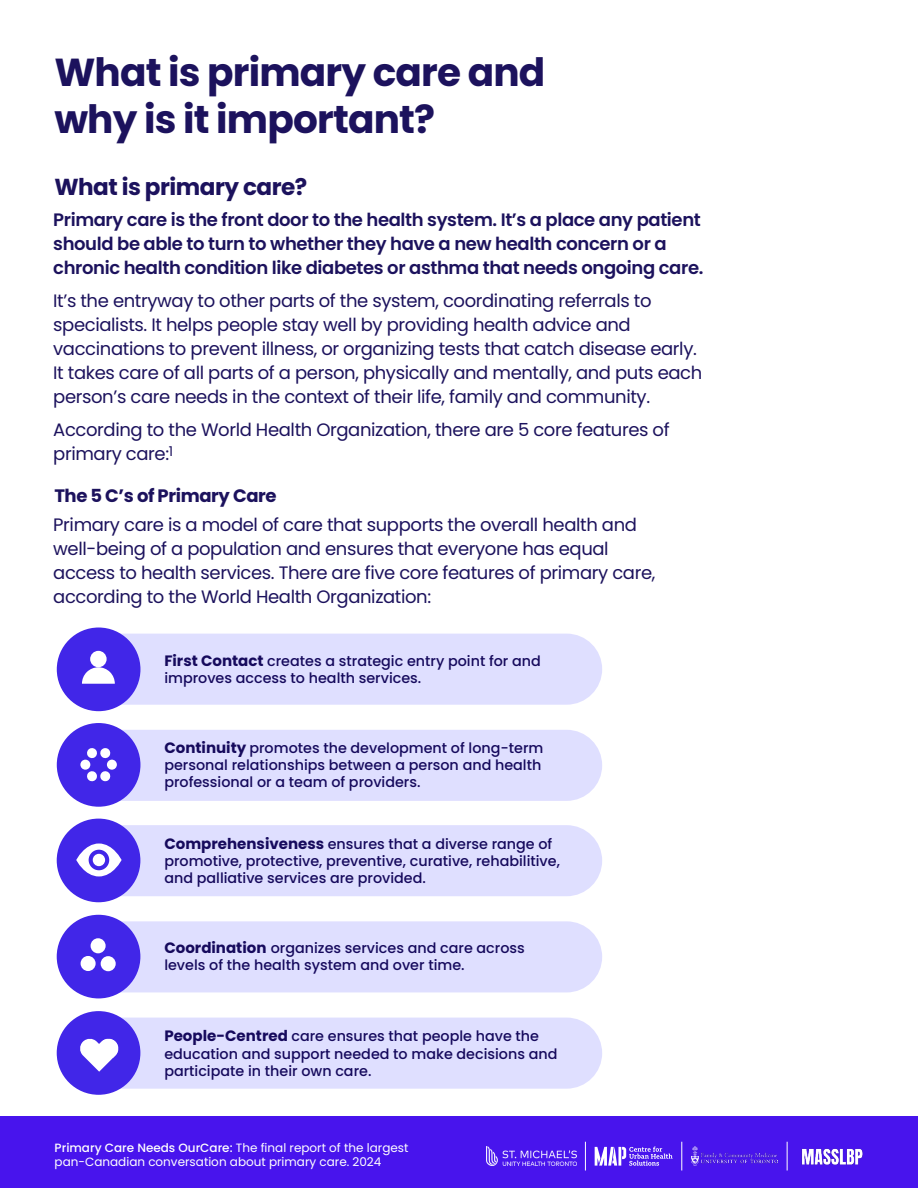
<style>
.page{position:relative;width:918px;height:1188px;background:#fff}
.page>*{position:absolute;margin:0;border:0;box-sizing:border-box;transform-origin:0 0}
.t1{font:700 39px/46.8px "Poppins";letter-spacing:-.02em;color:#1c125d}
.t2{font:700 23.1px "Poppins";letter-spacing:-.02em;color:#1c125d}
.t3{font:18px/24px "Poppins";letter-spacing:-.02em;color:#1c125d}
.t4{font:600 18px/24px "Poppins";letter-spacing:-.02em;color:#1c125d}
.t5{font:700 18px "Poppins";letter-spacing:-.02em;color:#1c125d}
.t6{font:500 14.4px/17.2px "Poppins";color:#160a5d}
.t7{font:12px/14.4px "Poppins";color:#fff}
.s1{font-weight:700;font-size:15px}
.s2{font-weight:500}
</style>
<div class="page">
<div style="left:81px;top:634px;width:521px;height:71px;background:#dfdfff;border-radius:36px"></div>
<div style="left:81px;top:730px;width:521px;height:71px;background:#dfdfff;border-radius:36px"></div>
<div style="left:81px;top:825px;width:521px;height:71px;background:#dfdfff;border-radius:36px"></div>
<div style="left:81px;top:921px;width:521px;height:71px;background:#dfdfff;border-radius:36px"></div>
<div style="left:81px;top:1018px;width:521px;height:71px;background:#dfdfff;border-radius:36px"></div>
<div style="left:57px;top:1011px;width:83px;height:84px;background:#4126e8;border-radius:50%"></div>
<svg style="left:80px;top:1038px;width:39px;height:34px"></svg>
<div style="left:57px;top:915px;width:83px;height:83px;background:#4126e8;border-radius:50%"></div>
<div style="left:91px;top:938px;width:15px;height:15px;background:#fff;border-radius:50%"></div>
<div style="left:101px;top:956px;width:15px;height:15px;background:#fff;border-radius:50%"></div>
<div style="left:81px;top:956px;width:15px;height:15px;background:#fff;border-radius:50%"></div>
<div style="left:57px;top:819px;width:83px;height:83px;background:#4126e8;border-radius:50%"></div>
<svg style="left:76px;top:844px;width:46px;height:32px"></svg>
<div style="left:93px;top:854px;width:12px;height:12px;background:#fff;border-radius:50%"></div>
<div style="left:57px;top:723px;width:83px;height:84px;background:#4126e8;border-radius:50%"></div>
<svg style="left:80px;top:748px;width:37px;height:34px"></svg>
<div style="left:57px;top:628px;width:83px;height:83px;background:#4126e8;border-radius:50%"></div>
<div style="left:90px;top:651px;width:17px;height:16px;background:#fff;border-radius:50%"></div>
<svg style="left:82px;top:667px;width:33px;height:17px"></svg>
<div style="left:0;top:1117px;width:918px;height:71px;background:#4814ed"></div>
<img style="left:691px;top:1147px;width:87px;height:19px">
<svg style="left:595px;top:1147px;width:78px;height:19px"></svg>
<svg style="left:585px;top:1142px;width:1px;height:29px"></svg>
<img style="left:486px;top:1147px;width:90px;height:19px">
<svg style="left:681px;top:1142px;width:1px;height:29px"></svg>
<img style="left:801px;top:1148px;width:62px;height:17px">
<svg style="left:787px;top:1142px;width:1px;height:29px"></svg>
<h1 class="t1" style="left:54px;top:49px;width:492px">What is primary care and why is it important?</h1>
<p class="t2" style="left:54px;top:173px;width:255px">What is primary care?</p>
<p class="t4" style="left:53px;top:208px;width:652px">Primary care is the front door to the health system. It’s a place any patient should be able to turn to whether they have a new health concern or a chronic health condition like diabetes or asthma that needs ongoing care.</p>
<p class="t3" style="left:53px;top:289px;width:651px">It’s the entryway to other parts of the system, coordinating referrals to specialists. It helps people stay well by providing health advice and vaccinations to prevent illness, or organizing tests that catch disease early.<br>It takes care of all parts of a person, physically and mentally, and puts each person’s care needs in the context of their life, family and community.</p>
<p class="t3" style="left:53px;top:418px;width:618px">According to the World Health Organization, there are 5 core features of primary care:<sup>1</sup></p>
<p class="t5" style="left:54px;top:485px;width:224px">The 5 C’s of Primary Care</p>
<p class="t3" style="left:53px;top:513px;width:604px">Primary care is a model of care that supports the overall health and well-being of a population and ensures that everyone has equal access to health services. There are five core features of primary care, according to the World Health Organization:</p>
<p class="t6" style="left:164px;top:652px;width:378px"><span class="s1">First Contact</span> creates a strategic entry point for and improves access to health services.</p>
<p class="t6" style="left:164px;top:739px;width:381px"><span class="s1">Continuity</span> promotes the development of long-term personal relationships between a person and health professional or a team of providers.</p>
<p class="t6" style="left:164px;top:835px;width:397px"><span class="s1">Comprehensiveness</span> ensures that a diverse range of promotive, protective, preventive, curative, rehabilitive, and palliative services are provided.</p>
<p class="t6" style="left:164px;top:940px;width:362px"><span class="s1">Coordination</span> organizes services and care across levels of the health system and over time.</p>
<p class="t6" style="left:164px;top:1028px;width:395px"><span class="s1">People-Centred</span> care ensures that people have the education and support needed to make decisions and participate in their own care.</p>
<p class="t7" style="left:55px;top:1140px;width:355px"><span class="s2">Primary Care Needs OurCare:</span> The final report of the largest pan-Canadian conversation about primary care. 2024</p>
</div>
